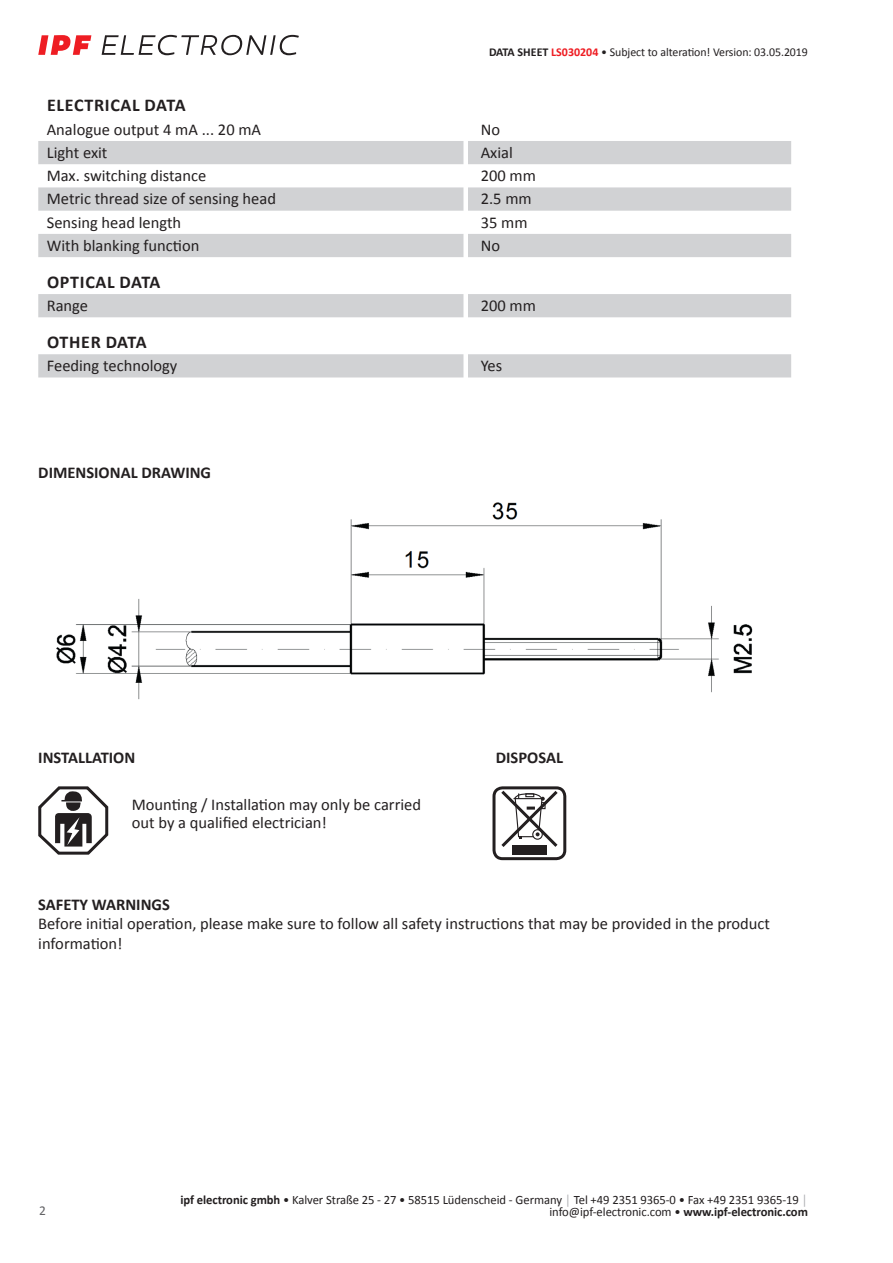
<style>
.page{position:relative;width:893px;height:1263px;background:#fff}
.page>*{position:absolute;margin:0;border:0;box-sizing:border-box;transform-origin:0 0}
.t1{font:700 18px "Calibri";letter-spacing:.04em;color:#231f20}
.t2{font:700 18px "Calibri";letter-spacing:.015em;color:#231f20}
.t3{font:16.5px/18px "Calibri";color:#231f20}
.t4{font:700 16.5px "Calibri";color:#231f20}
.t5{font:13.5px "Calibri";color:#636366}
.t6{font:12.75px/12.6px "Calibri";letter-spacing:-.005em;color:#231f20;text-align:right}
.t7{font:12px "Calibri";letter-spacing:-.005em;color:#231f20}
.s1{font-weight:700}
.s2{font-weight:700;color:#ee1d23}
.s3{color:#a8a9ad}
</style>
<div class="page">
<svg style="left:102px;top:35px;width:197px;height:20px"></svg>
<svg style="left:38px;top:35px;width:53px;height:20px"></svg>
<svg style="left:38px;top:141px;width:753px;height:116px;fill:#d1d2d4"></svg>
<div style="left:38px;top:294px;width:753px;height:23px;background:#d1d2d4"></div>
<div style="left:38px;top:354px;width:753px;height:23px;background:#d1d2d4"></div>
<img style="left:56px;top:502px;width:697px;height:198px">
<svg style="left:38px;top:786px;width:71px;height:69px"></svg>
<div style="left:492px;top:786px;width:74px;height:74px;border:3px solid #231f20;border-radius:9px"></div>
<div style="left:512px;top:845px;width:35px;height:9px;background:#231f20"></div>
<svg style="left:498px;top:787px;width:63px;height:60px"></svg>
<p class="t7" style="left:489px;top:44px;width:320px"><span class="s1">DATA SHEET</span> <span class="s2">LS030204</span> • Subject to alteration! Version: 03.05.2019</p>
<p class="t1" style="left:47px;top:93px;width:140px">ELECTRICAL DATA</p>
<p class="t3" style="left:47px;top:120px;width:216px">Analogue output 4 mA ... 20 mA</p>
<p class="t3" style="left:481px;top:120px;width:21px">No</p>
<p class="t3" style="left:47px;top:143px;width:62px">Light exit</p>
<p class="t3" style="left:481px;top:143px;width:34px">Axial</p>
<p class="t3" style="left:47px;top:166px;width:161px">Max. switching distance</p>
<p class="t3" style="left:481px;top:166px;width:57px">200 mm</p>
<p class="t3" style="left:47px;top:189px;width:231px">Metric thread size of sensing head</p>
<p class="t3" style="left:481px;top:189px;width:52px">2.5 mm</p>
<p class="t3" style="left:47px;top:213px;width:136px">Sensing head length</p>
<p class="t3" style="left:481px;top:213px;width:48px">35 mm</p>
<p class="t3" style="left:47px;top:236px;width:154px">With blanking function</p>
<p class="t3" style="left:481px;top:236px;width:21px">No</p>
<p class="t1" style="left:47px;top:269px;width:115px">OPTICAL DATA</p>
<p class="t3" style="left:47px;top:296px;width:43px">Range</p>
<p class="t3" style="left:481px;top:296px;width:57px">200 mm</p>
<p class="t2" style="left:47px;top:329px;width:101px">OTHER DATA</p>
<p class="t3" style="left:47px;top:356px;width:132px">Feeding technology</p>
<p class="t3" style="left:481px;top:356px;width:23px">Yes</p>
<p class="t4" style="left:38px;top:461px;width:174px">DIMENSIONAL DRAWING</p>
<p class="t4" style="left:38px;top:745px;width:99px">INSTALLATION</p>
<p class="t4" style="left:496px;top:745px;width:69px">DISPOSAL</p>
<p class="t3" style="left:132px;top:795px;width:291px">Mounting / Installation may only be carried out by a qualified electrician!</p>
<p class="t4" style="left:38px;top:892px;width:133px">SAFETY WARNINGS</p>
<p class="t3" style="left:38px;top:913px;width:733px;line-height:19.8px">Before initial operation, please make sure to follow all safety instructions that may be provided in the product information!</p>
<p class="t5" style="left:39px;top:1201px;width:8px">2</p>
<p class="t6" style="left:180px;top:1193px;width:629px"><span class="s1">ipf electronic gmbh</span> • Kalver Straße 25 - 27 • 58515 Lüdenscheid - Germany <span class="s3">│</span> Tel +49 2351 9365-0 • Fax +49 2351 9365-19 <span class="s3">│ </span>info@ipf-electronic.com • <span class="s1">www.ipf-electronic.com</span></p>
</div>
